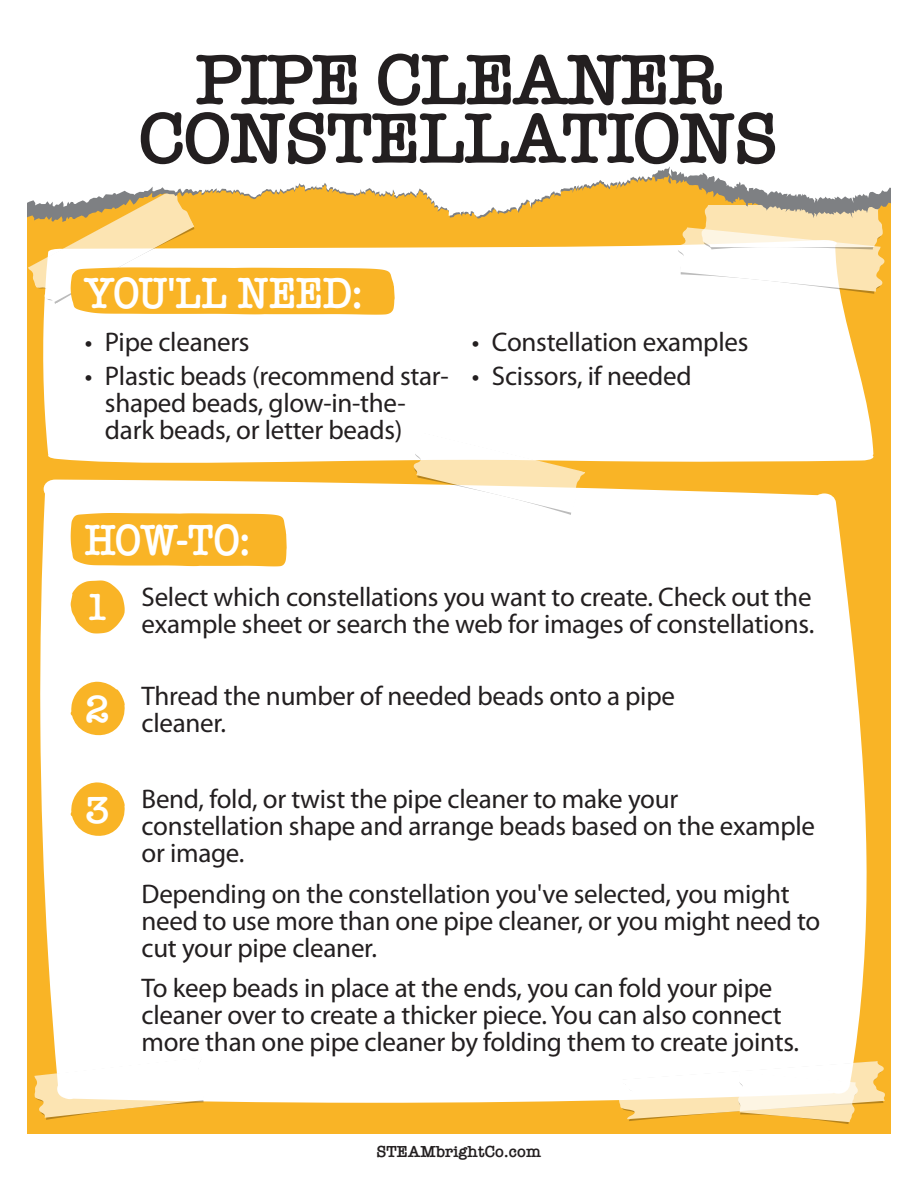
<style>
.page{position:relative;width:918px;height:1188px;background:#fff}
.page>*{position:absolute;margin:0;border:0;box-sizing:border-box;transform-origin:0 0}
.t1{font:600 73.5px/58.5px "American Typewriter";letter-spacing:-.025em;color:#231f20;text-align:center}
.t2{font:600 45px "American Typewriter";letter-spacing:-.01em;color:#fff;scale:.9 1}
.t3{font:600 39px "American Typewriter";color:#fff}
.t4{font:27px/27px "Myriad Pro";letter-spacing:-.01em;color:#231f20}
.t5{font:600 16.5px "American Typewriter";color:#231f20}
</style>
<div class="page">
<div style="left:27px;top:27px;width:864px;height:1107px;background:#f9b426"></div>
<div style="left:43px;top:245px;width:831px;height:218px;background:#fff"></div>
<div style="left:40px;top:479px;width:827px;height:624px;background:#fff"></div>
<svg style="left:619px;top:1061px;width:266px;height:63px;background:#fbe9c4"></svg>
<svg style="left:34px;top:1057px;width:170px;height:63px"></svg>
<svg style="left:677px;top:222px;width:207px;height:72px;background:#fcf0d8"></svg>
<svg style="left:413px;top:432px;width:172px;height:83px;background:#fdf3e0"></svg>
<svg style="left:27px;top:27px;width:864px;height:190px;background:#fbf8f0"></svg>
<svg style="left:71px;top:580px;width:54px;height:53px"></svg>
<svg style="left:70px;top:681px;width:55px;height:56px"></svg>
<svg style="left:70px;top:782px;width:55px;height:56px"></svg>
<svg style="left:28px;top:187px;width:367px;height:128px"></svg>
<svg style="left:71px;top:513px;width:216px;height:53px"></svg>
<h1 class="t1" style="left:139px;top:49px;width:642px">PIPE CLEANER<br>CONSTELLATIONS</h1>
<h2 class="t2" style="left:85px;top:259px;width:311px">YOU'LL NEED:</h2>
<p class="t4" style="left:85px;top:329px;width:166px">• Pipe cleaners</p>
<p class="t4" style="left:105px;top:363px;width:345px;text-indent:-20px">• Plastic beads (recommend star&shy;shaped beads, glow-in-the&shy;dark beads, or letter beads)</p>
<p class="t4" style="left:472px;top:329px;width:278px">• Constellation examples</p>
<p class="t4" style="left:472px;top:363px;width:221px">• Scissors, if needed</p>
<h2 class="t2" style="left:85px;top:506px;width:186px">HOW-TO:</h2>
<h3 class="t3" style="left:85px;top:578px;width:26px">1</h3>
<h3 class="t3" style="left:85px;top:679px;width:26px">2</h3>
<h3 class="t3" style="left:85px;top:780px;width:26px">3</h3>
<p class="t4" style="left:142px;top:584px;width:674px">Select which constellations you want to create. Check out the example sheet or search the web for images of constellations.</p>
<p class="t4" style="left:142px;top:683px;width:535px">Thread the number of needed beads onto a pipe cleaner.</p>
<p class="t4" style="left:142px;top:786px;width:675px">Bend, fold, or twist the pipe cleaner to make your constellation shape and arrange beads based on the example or image.</p>
<p class="t4" style="left:142px;top:881px;width:680px">Depending on the constellation you've selected, you might need to use more than one pipe cleaner, or you might need to cut your pipe cleaner.</p>
<p class="t4" style="left:142px;top:975px;width:659px">To keep beads in place at the ends, you can fold your pipe cleaner over to create a thicker piece. You can also connect more than one pipe cleaner by folding them to create joints.</p>
<p class="t5" style="left:377px;top:1139px;width:166px">STEAMbrightCo.com</p>
</div>
